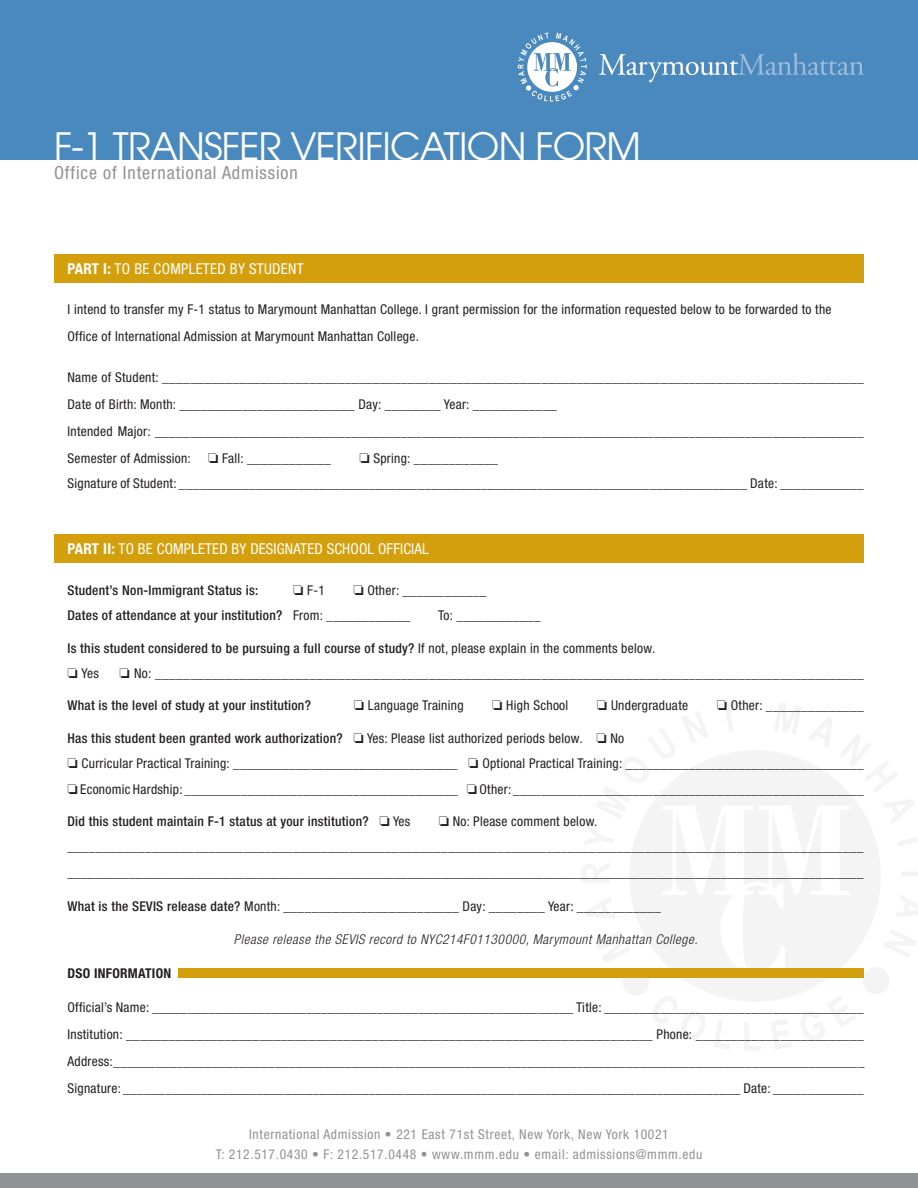
<style>
.page{position:relative;width:918px;height:1188px;background:#fff}
.page>*{position:absolute;margin:0;border:0;box-sizing:border-box;transform-origin:0 0}
.t1{font:37.5px "Avant Garde";letter-spacing:-.02em;color:#fff}
.t2{font:condensed 18px "Helvetica Neue";letter-spacing:.05em;color:#919295}
.t3{font:condensed 15px "Helvetica Neue";letter-spacing:.01em;color:#fff}
.t4{font:condensed 13.5px/25.5px "Helvetica Neue";letter-spacing:.02em;color:#231f20}
.t5{font:500 condensed 13.5px "Helvetica Neue";letter-spacing:.02em;color:#231f20}
.t6{font:condensed 13.5px "Helvetica Neue";letter-spacing:.05em;color:#919295}
.t7{font:italic 300 condensed 13.5px "Helvetica Neue";letter-spacing:.04em;color:#231f20}
.t8{font:700 condensed 13.5px "Helvetica Neue";letter-spacing:.02em;color:#231f20}
.s1{font-weight:700}
.s2{font-weight:400}
.s3{font-weight:500}
</style>
<div class="page">
<svg style="left:630px;top:751px;width:251px;height:250px;fill:#f4f4f4"></svg>
<svg style="left:595px;top:931px;width:34px;height:31px"></svg>
<svg style="left:586px;top:897px;width:29px;height:21px"></svg>
<svg style="left:582px;top:864px;width:27px;height:19px"></svg>
<svg style="left:584px;top:711px;width:125px;height:135px"></svg>
<svg style="left:718px;top:702px;width:18px;height:29px"></svg>
<svg style="left:774px;top:703px;width:58px;height:45px"></svg>
<svg style="left:839px;top:734px;width:58px;height:59px"></svg>
<svg style="left:883px;top:800px;width:35px;height:46px"></svg>
<svg style="left:902px;top:872px;width:16px;height:4px"></svg>
<svg style="left:896px;top:895px;width:22px;height:22px"></svg>
<svg style="left:884px;top:930px;width:32px;height:27px"></svg>
<svg style="left:652px;top:996px;width:54px;height:44px"></svg>
<svg style="left:714px;top:1020px;width:16px;height:29px"></svg>
<svg style="left:745px;top:1023px;width:15px;height:27px"></svg>
<svg style="left:771px;top:1020px;width:21px;height:29px"></svg>
<svg style="left:800px;top:995px;width:56px;height:45px"></svg>
<div style="left:863px;top:967px;width:26px;height:27px;background:#f4f4f4;border-radius:50%"></div>
<div style="left:623px;top:969px;width:26px;height:27px;background:#f4f4f4;border-radius:50%"></div>
<div style="left:0;top:0;width:918px;height:160px;background:#4a89be"></div>
<svg style="left:518px;top:33px;width:69px;height:69px"></svg>
<svg style="left:599px;top:53px;width:265px;height:29px"></svg>
<div style="left:54px;top:254px;width:810px;height:28px;background:#d49f0c"></div>
<div style="left:54px;top:535px;width:810px;height:28px;background:#d49f0c"></div>
<div style="left:178px;top:968px;width:686px;height:10px;background:#d49f0c"></div>
<div style="left:0;top:1174px;width:918px;height:14px;background:#919295"></div>
<p class="t1" style="left:54px;top:124px;width:589px">F-1 TRANSFER VERIFICATION FORM</p>
<p class="t2" style="left:54px;top:162px;width:245px">Office of International Admission</p>
<p class="t3" style="left:68px;top:260px;width:238px"><span class="s1">PART I:</span> TO BE COMPLETED BY STUDENT</p>
<p class="t4" style="left:68px;top:296px;width:766px;line-height:27px">I intend to transfer my F-1 status to Marymount Manhattan College. I grant permission for the information requested below to be forwarded to the<br>Office of International Admission at Marymount Manhattan College.</p>
<p class="t4" style="left:68px;top:364px;width:798px">Name of Student: ____________________________________________________________________________________________________</p>
<p class="t4" style="left:68px;top:391px;width:491px">Date of Birth: Month: _________________________ Day: ________ Year: ____________</p>
<p class="t4" style="left:68px;top:418px;width:798px">Intended Major: _____________________________________________________________________________________________________</p>
<p class="t4" style="left:68px;top:445px;width:125px">Semester of Admission:</p>
<p class="t4" style="left:208px;top:445px;width:124px">❏ Fall: ____________</p>
<p class="t4" style="left:359px;top:445px;width:140px">❏ Spring: ____________</p>
<p class="t4" style="left:68px;top:471px;width:798px">Signature of Student: _________________________________________________________________________________ Date: ____________</p>
<p class="t3" style="left:68px;top:540px;width:363px"><span class="s1">PART II:</span> TO BE COMPLETED BY DESIGNATED SCHOOL OFFICIAL</p>
<p class="t5" style="left:68px;top:582px;width:192px">Student’s Non-Immigrant Status is:</p>
<p class="t4" style="left:293px;top:577px;width:33px">❏ F-1</p>
<p class="t4" style="left:353px;top:577px;width:135px">❏ Other: ____________</p>
<p class="t5" style="left:68px;top:607px;width:344px">Dates of attendance at your institution? <span class="s2">From: ____________</span></p>
<p class="t4" style="left:438px;top:603px;width:104px">To: ____________</p>
<p class="t5" style="left:68px;top:640px;width:589px">Is this student considered to be pursuing a full course of study? <span class="s2">If not, please explain in the comments below.</span></p>
<p class="t4" style="left:68px;top:660px;width:33px">❏ Yes</p>
<p class="t4" style="left:120px;top:660px;width:746px">❏ No: _____________________________________________________________________________________________________</p>
<p class="t5" style="left:68px;top:697px;width:245px">What is the level of study at your institution?</p>
<p class="t4" style="left:354px;top:693px;width:111px">❏ Language Training</p>
<p class="t4" style="left:492px;top:693px;width:78px">❏ High School</p>
<p class="t4" style="left:597px;top:693px;width:93px">❏ Undergraduate</p>
<p class="t4" style="left:717px;top:693px;width:149px">❏ Other: ______________</p>
<p class="t5" style="left:68px;top:730px;width:558px">Has this student been granted work authorization? ❏ <span class="s2">Yes: Please list authorized periods below.</span> ❏ <span class="s2">No</span></p>
<p class="t4" style="left:68px;top:750px;width:798px">❏ Curricular Practical Training: ________________________________ ❏ Optional Practical Training: __________________________________ ❏ Economic Hardship: _______________________________________ ❏ Other: __________________________________________________</p>
<p class="t5" style="left:68px;top:813px;width:344px">Did this student maintain F-1 status at your institution? ❏ <span class="s2">Yes</span></p>
<p class="t4" style="left:439px;top:808px;width:160px">❏ No: Please comment below.</p>
<p class="t4" style="left:68px;top:834px;width:798px">_________________________________________________________________________________________________________________ _____________________________________________________________________________________________________________________</p>
<p class="t4" style="left:68px;top:893px;width:595px"><span class="s3">What is the SEVIS release date?</span> Month: _________________________ Day: ________ Year: ____________</p>
<p class="t7" style="left:234px;top:932px;width:465px">Please release the SEVIS record to NYC214F01130000, Marymount Manhattan College.</p>
<p class="t8" style="left:68px;top:965px;width:105px">DSO INFORMATION</p>
<p class="t4" style="left:68px;top:994px;width:798px">Official’s Name: ____________________________________________________________ Title: _____________________________________</p>
<p class="t4" style="left:68px;top:1021px;width:798px">Institution: ___________________________________________________________________________ Phone: ________________________</p>
<p class="t4" style="left:68px;top:1048px;width:798px">Address: ___________________________________________________________________________________________________________</p>
<p class="t4" style="left:68px;top:1075px;width:798px">Signature: ________________________________________________________________________________________ Date: _____________</p>
<p class="t6" style="left:249px;top:1127px;width:421px">International Admission • 221 East 71st Street, New York, New York 10021</p>
<p class="t6" style="left:216px;top:1146px;width:488px">T: 212.517.0430 • F: 212.517.0448 • www.mmm.edu • email: admissions@mmm.edu</p>
</div>
